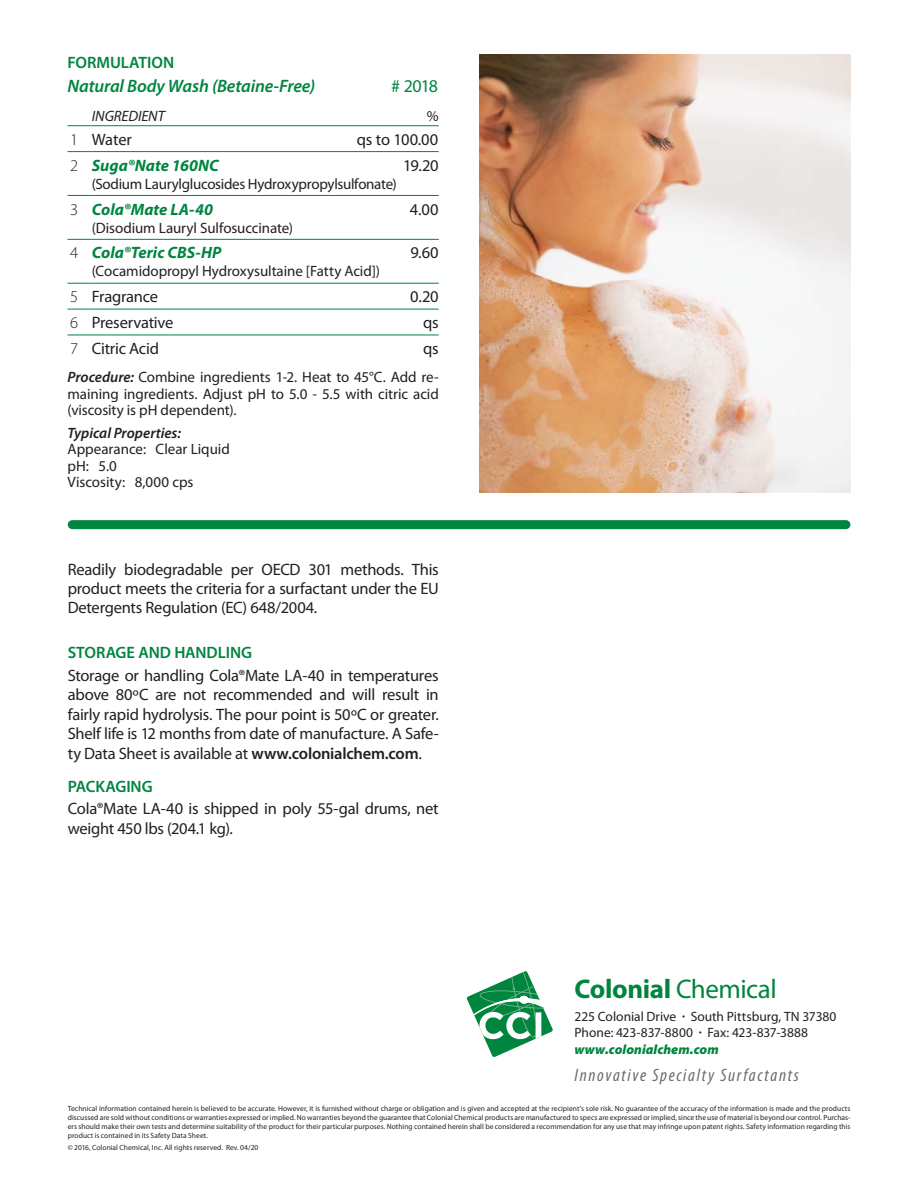
<style>
.page{position:relative;width:918px;height:1188px;background:#fff}
.page>*{position:absolute;margin:0;border:0;box-sizing:border-box;transform-origin:0 0}
.t1{font:700 27px "Myriad Pro";letter-spacing:-.015em;color:#00853f}
.t2{font:italic condensed 18px "Myriad Pro";letter-spacing:.09em;color:#6b6c6b}
.t3{font:italic 600 18px "Myriad Pro";letter-spacing:-.005em;color:#00853f}
.t4{font:18px "Myriad Pro";color:#00853f}
.t5{font:16.5px/19.5px "Myriad Pro";letter-spacing:-.015em;color:#231f20;text-align:justify}
.t6{font:italic 700 16.5px "Myriad Pro";color:#00853f}
.t7{font:600 16.5px "Myriad Pro";letter-spacing:-.005em;color:#00853f}
.t8{font:15px/16.5px "Myriad Pro";letter-spacing:-.005em;color:#231f20;text-align:justify}
.t9{font:italic 600 15px "Myriad Pro";color:#231f20}
.t10{font:italic 15px "Myriad Pro";letter-spacing:-.005em;color:#231f20}
.t11{font:13.5px/16.5px "Myriad Pro";letter-spacing:-.005em;color:#231f20}
.t12{font:7.5px/9px "Myriad Pro";letter-spacing:.005em;color:#231f20;text-align:justify}
.s1{font-weight:300}
.s2{font-weight:300;font-style:normal;color:#231f20}
.s3{font-weight:600;font-style:italic}
.s4{font-weight:600}
.s5{font-weight:400}
.s6{font-weight:900;font-style:italic;color:#00853f}
</style>
<div class="page">
<svg style="left:467px;top:971px;width:86px;height:86px"></svg>
<div style="left:72px;top:520px;width:774px;height:9px;background:#00853f"></div>
<svg style="left:68px;top:125px;width:24px;height:1px"></svg>
<svg style="left:68px;top:151px;width:24px;height:1px"></svg>
<svg style="left:68px;top:195px;width:24px;height:1px"></svg>
<svg style="left:68px;top:239px;width:24px;height:1px"></svg>
<svg style="left:68px;top:283px;width:24px;height:1px"></svg>
<hr style="left:92px;top:125px;width:347px;height:1px;background:#00853f">
<hr style="left:92px;top:151px;width:347px;height:1px;background:#00853f">
<hr style="left:92px;top:195px;width:347px;height:1px;background:#00853f">
<hr style="left:92px;top:239px;width:347px;height:1px;background:#00853f">
<hr style="left:92px;top:283px;width:347px;height:1px;background:#00853f">
<svg style="left:68px;top:309px;width:24px;height:1px"></svg>
<svg style="left:68px;top:335px;width:24px;height:1px"></svg>
<hr style="left:92px;top:309px;width:347px;height:1px;background:#00853f">
<hr style="left:92px;top:335px;width:347px;height:1px;background:#00853f">
<img style="left:479px;top:54px;width:372px;height:438px">
<h3 class="t7" style="left:68px;top:56px;width:108px">FORMULATION</h3>
<h2 class="t3" style="left:68px;top:79px;width:249px">Natural Body Wash (Betaine-Free)</h2>
<h2 class="t4" style="left:391px;top:79px;width:48px"># 2018</h2>
<h3 class="t10" style="left:92px;top:110px;width:74px">INGREDIENT</h3>
<h3 class="t8" style="left:427px;top:109px;width:13px">%</h3>
<h3 class="t5" style="left:70px;top:131px;width:63px"><span class="s1">1</span> Water</h3>
<h3 class="t5" style="left:357px;top:131px;width:83px">qs to 100.00</h3>
<h3 class="t6" style="left:70px;top:159px;width:150px"><span class="s2">2</span> Suga®Nate 160NC</h3>
<h3 class="t8" style="left:92px;top:177px;width:306px">(Sodium Laurylglucosides Hydroxypropylsulfonate)</h3>
<h3 class="t5" style="left:403px;top:157px;width:37px">19.20</h3>
<h3 class="t6" style="left:70px;top:203px;width:144px"><span class="s2">3</span> Cola®Mate LA-40</h3>
<h3 class="t8" style="left:92px;top:221px;width:203px">(Disodium Lauryl Sulfosuccinate)</h3>
<h3 class="t6" style="left:70px;top:247px;width:153px"><span class="s2">4</span> Cola®Teric CBS-HP</h3>
<h3 class="t8" style="left:92px;top:265px;width:290px">(Cocamidopropyl Hydroxysultaine [Fatty Acid])</h3>
<h3 class="t5" style="left:410px;top:201px;width:30px">4.00</h3>
<h3 class="t5" style="left:410px;top:245px;width:30px">9.60</h3>
<h3 class="t5" style="left:70px;top:289px;width:89px"><span class="s1">5</span> Fragrance</h3>
<h3 class="t5" style="left:410px;top:289px;width:30px">0.20</h3>
<h3 class="t5" style="left:70px;top:315px;width:105px"><span class="s1">6</span> Preservative</h3>
<h3 class="t5" style="left:423px;top:315px;width:17px">qs</h3>
<h3 class="t5" style="left:70px;top:341px;width:90px"><span class="s1">7</span> Citric Acid</h3>
<h3 class="t5" style="left:423px;top:341px;width:17px">qs</h3>
<h3 class="t8" style="left:68px;top:370px;width:373px"><span class="s3">Procedure:</span> Combine ingredients 1-2. Heat to 45°C. Add re&shy;maining ingredients. Adjust pH to 5.0 - 5.5 with citric acid (viscosity is pH dependent).</h3>
<h3 class="t9" style="left:68px;top:427px;width:115px">Typical Properties:</h3>
<h3 class="t8" style="left:68px;top:442px;width:164px;text-align:left">Appearance: Clear Liquid pH: 5.0<br>Viscosity: 8,000 cps</h3>
<h3 class="t5" style="left:68px;top:562px;width:373px;line-height:18.8px">Readily biodegradable per OECD 301 methods. This product meets the criteria for a surfactant under the EU Detergents Regulation (EC) 648/2004.</h3>
<h3 class="t7" style="left:68px;top:647px;width:186px">STORAGE AND HANDLING</h3>
<p class="t5" style="left:68px;top:667px;width:373px">Storage or handling Cola®Mate LA-40 in temperatures above 80ºC are not recommended and will result in fairly rapid hydrolysis. The pour point is 50ºC or greater.<br>Shelf life is 12 months from date of manufacture. A Safe&shy;ty Data Sheet is available at <span class="s4">www.colonialchem.com</span>.</p>
<h3 class="t7" style="left:68px;top:780px;width:86px">PACKAGING</h3>
<h3 class="t5" style="left:68px;top:801px;width:373px">Cola®Mate LA-40 is shipped in poly 55-gal drums, net weight 450 lbs (204.1 kg).</h3>
<h1 class="t1" style="left:575px;top:978px;width:204px">Colonial <span class="s5">Chemical</span></h1>
<h3 class="t11" style="left:575px;top:1010px;width:263px">225 Colonial Drive <span class="s4">·</span> South Pittsburg, TN 37380<br>Phone: 423-837-8800 <span class="s4">·</span> Fax: 423-837-3888 <span class="s6">www.colonialchem.com</span></h3>
<h2 class="t2" style="left:575px;top:1068px;width:226px">Innovative Specialty Surfactants</h2>
<p class="t12" style="left:68px;top:1105px;width:784px">Technical information contained herein is believed to be accurate. However, it is furnished without charge or obligation and is given and accepted at the recipient’s sole risk. No guarantee of the accuracy of the information is made and the products discussed are sold without conditions or warranties expressed or implied. No warranties beyond the guarantee that Colonial Chemical products are manufactured to specs are expressed or implied, since the use of material is beyond our control. Purchas&shy;ers should make their own tests and determine suitability of the product for their particular purposes. Nothing contained herein shall be considered a recommendation for any use that may infringe upon patent rights. Safety information regarding this product is contained in its Safety Data Sheet.</p>
<p class="t12" style="left:68px;top:1144px;width:192px">© 2016, Colonial Chemical, Inc. All rights reserved. Rev. 04/20</p>
</div>
